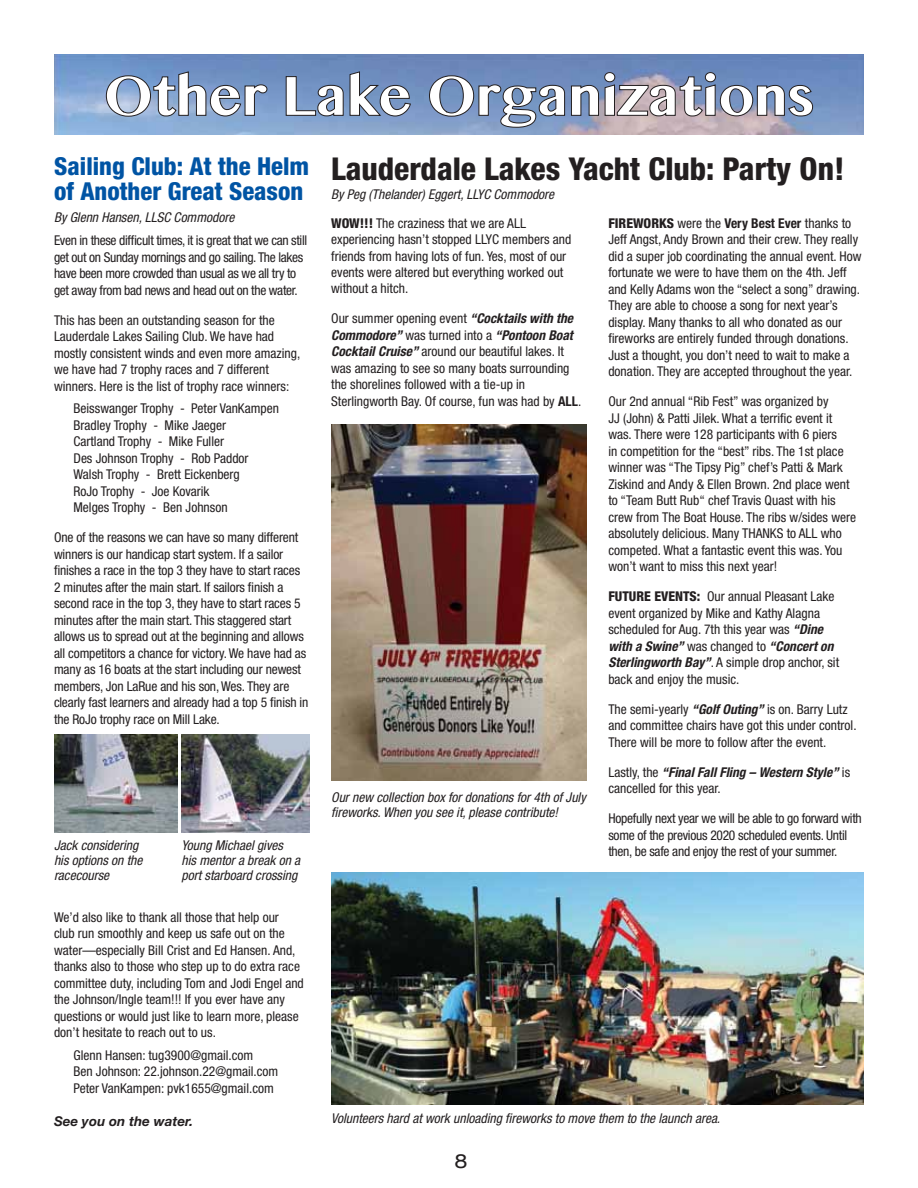
<style>
.page{position:relative;width:918px;height:1188px;background:#fff}
.page>*{position:absolute;margin:0;border:0;box-sizing:border-box;transform-origin:0 0}
.t1{font:800 condensed 31.5px "Helvetica Neue LT Std";color:#231f20}
.t2{font:800 condensed 24.75px/25.5px "Helvetica Neue LT Std";color:#0054a4}
.t3{font:expanded 19.5px "Helvetica Neue LT Std";color:#231f20}
.t4{font:condensed 13.5px/16.5px "Helvetica Neue LT Std";color:#231f20}
.t5{font:italic condensed 13.5px/15px "Helvetica Neue LT Std";color:#231f20}
.t6{font:condensed 13.5px/16.5px "Helvetica Neue LT Std";letter-spacing:-.025em;color:#231f20}
.t7{font:condensed 13.5px/16.5px "Helvetica Neue LT Std";letter-spacing:-.02em;color:#231f20}
.t8{font:italic 700 13.5px "Helvetica Neue LT Std";color:#231f20}
.s1{font-weight:800}
.s2{font-weight:700}
.s3{font-weight:700;font-style:italic}
</style>
<div class="page">
<img style="left:54px;top:54px;width:810px;height:81px">
<svg style="left:106px;top:71px;width:707px;height:57px"></svg>
<img style="left:181px;top:734px;width:129px;height:98px">
<img style="left:54px;top:734px;width:123px;height:98px">
<img style="left:331px;top:424px;width:256px;height:357px">
<img style="left:331px;top:873px;width:533px;height:231px">
<h1 class="t1" style="left:331px;top:149px;width:515px">Lauderdale Lakes Yacht Club: Party On!</h1>
<p class="t5" style="left:331px;top:187px;width:225px">By Peg (Thelander) Eggert, LLYC Commodore</p>
<h2 class="t2" style="left:54px;top:153px;width:257px">Sailing Club: At the Helm of Another Great Season</h2>
<p class="t5" style="left:54px;top:210px;width:182px">By Glenn Hansen, LLSC Commodore</p>
<p class="t4" style="left:608px;top:215px;width:255px"><span class="s1">FIREWORKS</span> were the <span class="s2">Very Best Ever</span> thanks to Jeff Angst, Andy Brown and their crew. They really did a super job coordinating the annual event. How fortunate we were to have them on the 4th. Jeff and Kelly Adams won the “select a song” drawing.<br>They are able to choose a song for next year’s display. Many thanks to all who donated as our fireworks are entirely funded through donations.<br>Just a thought, you don’t need to wait to make a donation. They are accepted throughout the year.</p>
<p class="t4" style="left:608px;top:393px;width:249px">Our 2nd annual “Rib Fest” was organized by<br>JJ (John) &amp; Patti Jilek. What a terrific event it was. There were 128 participants with 6 piers<br>in competition for the “best” ribs. The 1st place winner was “The Tipsy Pig” chef’s Patti &amp; Mark Ziskind and Andy &amp; Ellen Brown. 2nd place went to “Team Butt Rub“ chef Travis Quast with his crew from The Boat House. The ribs w/sides were absolutely delicious. Many THANKS to ALL who competed. What a fantastic event this was. You won’t want to miss this next year!</p>
<p class="t4" style="left:608px;top:588px;width:232px"><span class="s1">FUTURE EVENTS:</span> Our annual Pleasant Lake event organized by Mike and Kathy Alagna scheduled for Aug. 7th this year was <span class="s3">“Dine with a Swine”</span> was changed to <span class="s3">“Concert on Sterlingworth Bay”</span>. A simple drop anchor, sit back and enjoy the music.</p>
<p class="t4" style="left:608px;top:700px;width:250px">The semi-yearly <span class="s3">“Golf Outing”</span> is on. Barry Lutz and committee chairs have got this under control.<br>There will be more to follow after the event.</p>
<p class="t4" style="left:608px;top:763px;width:243px">Lastly, the <span class="s3">“Final Fall Fling – Western Style”</span> is cancelled for this year.</p>
<p class="t7" style="left:608px;top:810px;width:255px">Hopefully next year we will be able to go forward with some of the previous 2020 scheduled events. Until then, be safe and enjoy the rest of your summer.</p>
<p class="t4" style="left:331px;top:214px;width:242px"><span class="s1">WOW!!!</span> The craziness that we are ALL experiencing hasn’t stopped LLYC members and friends from having lots of fun. Yes, most of our events were altered but everything worked out without a hitch.</p>
<p class="t4" style="left:331px;top:310px;width:252px">Our summer opening event <span class="s3">“Cocktails with the Commodore”</span> was turned into a <span class="s3">“Pontoon Boat Cocktail Cruise”</span> around our beautiful lakes. It was amazing to see so many boats surrounding the shorelines followed with a tie-up in Sterlingworth Bay. Of course, fun was had by <span class="s2">ALL</span>.</p>
<p class="t6" style="left:54px;top:232px;width:255px">Even in these difficult times, it is great that we can still get out on Sunday mornings and go sailing. The lakes have been more crowded than usual as we all try to get away from bad news and head out on the water.</p>
<p class="t4" style="left:54px;top:312px;width:248px">This has been an outstanding season for the Lauderdale Lakes Sailing Club. We have had mostly consistent winds and even more amazing, we have had 7 trophy races and 7 different winners. Here is the list of trophy race winners:</p>
<p class="t4" style="left:73px;top:400px;width:207px">Beisswanger Trophy - Peter VanKampen<br>Bradley Trophy - Mike Jaeger<br>Cartland Trophy - Mike Fuller<br>Des Johnson Trophy - Rob Paddor<br>Walsh Trophy - Brett Eickenberg<br>RoJo Trophy - Joe Kovarik<br>Melges Trophy - Ben Johnson</p>
<p class="t4" style="left:54px;top:529px;width:256px">One of the reasons we can have so many different winners is our handicap start system. If a sailor finishes a race in the top 3 they have to start races 2 minutes after the main start. If sailors finish a second race in the top 3, they have to start races 5 minutes after the main start. This staggered start allows us to spread out at the beginning and allows all competitors a chance for victory. We have had as many as 16 boats at the start including our newest members, Jon LaRue and his son, Wes. They are clearly fast learners and already had a top 5 finish in the RoJo trophy race on Mill Lake.</p>
<p class="t5" style="left:331px;top:790px;width:256px">Our new collection box for donations for 4th of July fireworks. When you see it, please contribute!</p>
<p class="t5" style="left:54px;top:838px;width:90px">Jack considering his options on the racecourse</p>
<p class="t5" style="left:182px;top:838px;width:120px">Young Michael gives his mentor a break on a port starboard crossing</p>
<p class="t4" style="left:54px;top:908px;width:251px">We’d also like to thank all those that help our<br>club run smoothly and keep us safe out on the water—especially Bill Crist and Ed Hansen. And, thanks also to those who step up to do extra race committee duty, including Tom and Jodi Engel and the Johnson/Ingle team!!! If you ever have any questions or would just like to learn more, please don’t hesitate to reach out to us.</p>
<p class="t4" style="left:73px;top:1046px;width:206px">Glenn Hansen: tug3900@gmail.com<br>Ben Johnson: 22.johnson.22@gmail.com<br>Peter VanKampen: pvk1655@gmail.com</p>
<p class="t8" style="left:54px;top:1112px;width:141px">See you on the water.</p>
<p class="t5" style="left:331px;top:1111px;width:391px">Volunteers hard at work unloading fireworks to move them to the launch area.</p>
<h3 class="t3" style="left:454px;top:1149px;width:15px">8</h3>
</div>
